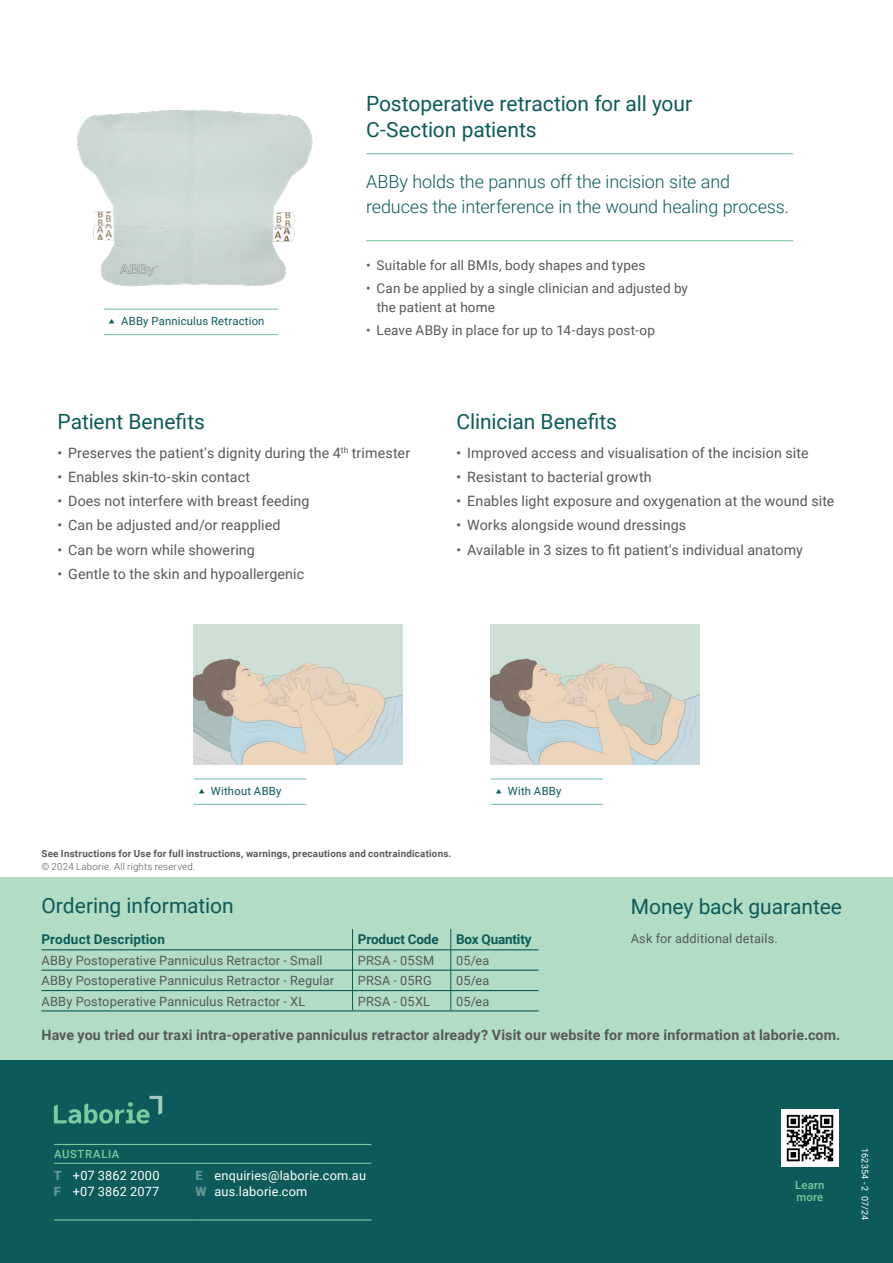
<style>
.page{position:relative;width:893px;height:1263px;background:#fff}
.page>*{position:absolute;margin:0;border:0;box-sizing:border-box;transform-origin:0 0}
.Subheading_L1{font:21px/26.2px "Roboto";letter-spacing:-.005em;color:#0c5b5a}
.Introduction{font:300 18px/25.2px "Roboto";letter-spacing:-.01em;color:#0c5b5a}
.t1{font:14.25px "Roboto";letter-spacing:.01em;color:#57585a}
.t2{font:700 14.25px "Roboto";letter-spacing:.01em;color:#57585a}
.t3{font:13.5px/18.9px "Roboto";letter-spacing:.01em;color:#57585a}
.Subheading_L2{font:700 13.5px "Roboto";color:#0c5b5a}
.Body_Copy{font:12.75px "Roboto";letter-spacing:.015em;color:#57585a}
.t4{font:12.75px/15.8px "Roboto";letter-spacing:.015em;color:#fff}
.Subheading_L1-2{font:12.75px "Roboto";letter-spacing:.01em;color:#57585a}
.t5{font:11.25px "Roboto";letter-spacing:.02em;color:#0c5b5a}
.t6{font:500 11.25px/12.8px "Roboto";letter-spacing:.02em;color:#7dc9a0}
.t7{font:500 11.25px "Roboto";letter-spacing:.06em;color:#7dc9a0}
.Footnote{font:700 9.75px "Roboto";letter-spacing:.025em;color:#57585a}
.Footnote-2{font:300 9.75px "Roboto";letter-spacing:.015em;color:#57585a}
.t8{font:9px "Roboto";letter-spacing:.02em;color:#fff}
.s1{font-family:"Bitter"}
.s2{font-weight:900;color:#609792}
</style>
<div class="page">
<div style="left:0;top:1059px;width:893px;height:204px;background:#0c5b5a"></div>
<img style="left:781px;top:1109px;width:57px;height:57px">
<svg style="left:54px;top:1096px;width:108px;height:27px"></svg>
<hr style="left:54px;top:1144px;width:142px;height:1px;background:#7dc9a0">
<hr style="left:196px;top:1144px;width:175px;height:1px;background:#7dc9a0">
<hr style="left:54px;top:1163px;width:142px;height:1px;background:#7dc9a0">
<hr style="left:196px;top:1163px;width:175px;height:1px;background:#7dc9a0">
<hr style="left:54px;top:1219px;width:142px;height:1px;background:#7dc9a0">
<hr style="left:196px;top:1219px;width:175px;height:1px;background:#7dc9a0">
<div style="left:0;top:878px;width:893px;height:182px;background:#b2dcc3"></div>
<hr style="left:41px;top:949px;width:311px;height:1px;background:#0c5b5a">
<hr style="left:353px;top:949px;width:98px;height:1px;background:#0c5b5a">
<hr style="left:451px;top:949px;width:88px;height:1px;background:#0c5b5a">
<hr style="left:41px;top:970px;width:311px;height:1px;background:#0c5b5a">
<hr style="left:353px;top:970px;width:98px;height:1px;background:#0c5b5a">
<hr style="left:451px;top:970px;width:88px;height:1px;background:#0c5b5a">
<hr style="left:41px;top:990px;width:311px;height:1px;background:#0c5b5a">
<hr style="left:353px;top:990px;width:98px;height:1px;background:#0c5b5a">
<hr style="left:451px;top:990px;width:88px;height:1px;background:#0c5b5a">
<hr style="left:41px;top:1010px;width:311px;height:1px;background:#0c5b5a">
<hr style="left:352px;top:1010px;width:99px;height:1px;background:#0c5b5a">
<hr style="left:451px;top:1010px;width:88px;height:1px;background:#0c5b5a">
<svg style="left:352px;top:929px;width:1px;height:81px"></svg>
<svg style="left:451px;top:929px;width:1px;height:81px"></svg>
<hr style="left:366px;top:153px;width:427px;height:1px;background:#7dc9a0">
<hr style="left:366px;top:240px;width:427px;height:1px;background:#7dc9a0">
<img style="left:77px;top:110px;width:236px;height:200px">
<hr style="left:104px;top:309px;width:174px;height:1px;background:#7dc9a0">
<hr style="left:104px;top:334px;width:174px;height:1px;background:#7dc9a0">
<hr style="left:194px;top:778px;width:112px;height:1px;background:#7dc9a0">
<hr style="left:194px;top:804px;width:112px;height:1px;background:#7dc9a0">
<hr style="left:491px;top:778px;width:112px;height:1px;background:#7dc9a0">
<hr style="left:491px;top:804px;width:112px;height:1px;background:#7dc9a0">
<img style="left:194px;top:625px;width:208px;height:139px">
<img style="left:491px;top:625px;width:208px;height:139px">
<p class="t5" style="left:108px;top:313px;width:158px"><span class="s1">▲</span> ABBy Panniculus Retraction</p>
<p class="Subheading_L1" style="left:366px;top:89px;width:328px">Postoperative retraction for all your<br>C-Section patients</p>
<p class="Introduction" style="left:366px;top:168px;width:425px">ABBy holds the pannus off the incision site and reduces the interference in the wound healing process.</p>
<p class="t3" style="left:366px;top:255px;width:281px">• Suitable for all BMIs, body shapes and types</p>
<p class="t3" style="left:377px;top:279px;width:313px;text-indent:-11px">• Can be applied by a single clinician and adjusted by the patient at home</p>
<p class="t3" style="left:366px;top:321px;width:291px">• Leave ABBy in place for up to 14-days post-op</p>
<p class="Subheading_L1" style="left:58px;top:408px;width:149px">Patient Benefits</p>
<p class="t1" style="left:58px;top:443px;width:354px">• Preserves the patient's dignity during the 4<sup>th</sup> trimester</p>
<p class="t1" style="left:58px;top:467px;width:194px">• Enables skin-to-skin contact</p>
<p class="t1" style="left:58px;top:491px;width:254px">• Does not interfere with breast feeding</p>
<p class="t1" style="left:58px;top:515px;width:225px">• Can be adjusted and/or reapplied</p>
<p class="t1" style="left:58px;top:539px;width:199px">• Can be worn while showering</p>
<p class="t1" style="left:58px;top:564px;width:248px">• Gentle to the skin and hypoallergenic</p>
<p class="Subheading_L1" style="left:457px;top:408px;width:162px">Clinician Benefits</p>
<p class="t1" style="left:457px;top:443px;width:353px">• Improved access and visualisation of the incision site</p>
<p class="t1" style="left:457px;top:467px;width:197px">• Resistant to bacterial growth</p>
<p class="t1" style="left:457px;top:491px;width:379px">• Enables light exposure and oxygenation at the wound site</p>
<p class="t1" style="left:457px;top:515px;width:231px">• Works alongside wound dressings</p>
<p class="t1" style="left:457px;top:539px;width:348px">• Available in 3 sizes to fit patient's individual anatomy</p>
<p class="t5" style="left:198px;top:783px;width:85px"><span class="s1">▲</span> Without ABBy</p>
<p class="t5" style="left:495px;top:783px;width:68px"><span class="s1">▲</span> With ABBy</p>
<p class="Footnote" style="left:41px;top:846px;width:411px">See Instructions for Use for full instructions, warnings, precautions and contraindications.</p>
<p class="Footnote-2" style="left:41px;top:859px;width:155px">© 2024 Laborie. All rights reserved.</p>
<p class="Subheading_L1" style="left:41px;top:892px;width:194px">Ordering information</p>
<p class="Subheading_L2" style="left:41px;top:930px;width:125px">Product Description</p>
<p class="Subheading_L2" style="left:358px;top:930px;width:82px">Product Code</p>
<p class="Subheading_L2" style="left:456px;top:930px;width:77px">Box Quantity</p>
<p class="Body_Copy" style="left:41px;top:951px;width:283px">ABBy Postoperative Panniculus Retractor - Small</p>
<p class="Body_Copy" style="left:358px;top:951px;width:78px">PRSA - 05SM</p>
<p class="Body_Copy" style="left:456px;top:951px;width:35px">05/ea</p>
<p class="Body_Copy" style="left:41px;top:972px;width:294px">ABBy Postoperative Panniculus Retractor - Regular</p>
<p class="Body_Copy" style="left:358px;top:972px;width:75px">PRSA - 05RG</p>
<p class="Body_Copy" style="left:456px;top:972px;width:35px">05/ea</p>
<p class="Body_Copy" style="left:41px;top:992px;width:265px">ABBy Postoperative Panniculus Retractor - XL</p>
<p class="Body_Copy" style="left:358px;top:992px;width:74px">PRSA - 05XL</p>
<p class="Body_Copy" style="left:456px;top:992px;width:35px">05/ea</p>
<p class="Subheading_L1" style="left:631px;top:893px;width:213px">Money back guarantee</p>
<p class="Subheading_L1-2" style="left:631px;top:929px;width:149px">Ask for additional details.</p>
<p class="t2" style="left:41px;top:1025px;width:800px">Have you tried our traxi intra-operative panniculus retractor already? Visit our website for more information at laborie.com.</p>
<p class="t7" style="left:54px;top:1146px;width:67px">AUSTRALIA</p>
<p class="t4" style="left:54px;top:1167px;width:107px"><span class="s2">T</span> +07 3862 2000<br><span class="s2">F</span> +07 3862 2077</p>
<p class="t4" style="left:196px;top:1167px;width:172px"><span class="s2">E</span> enquiries@laborie.com.au<br><span class="s2">W</span> aus.laborie.com</p>
<p class="t6" style="left:795px;top:1178px;width:31px">Learn more</p>
<p class="t8" style="left:871px;top:1148px;width:73px;rotate:90deg">162354 - 2 07/24</p>
</div>
